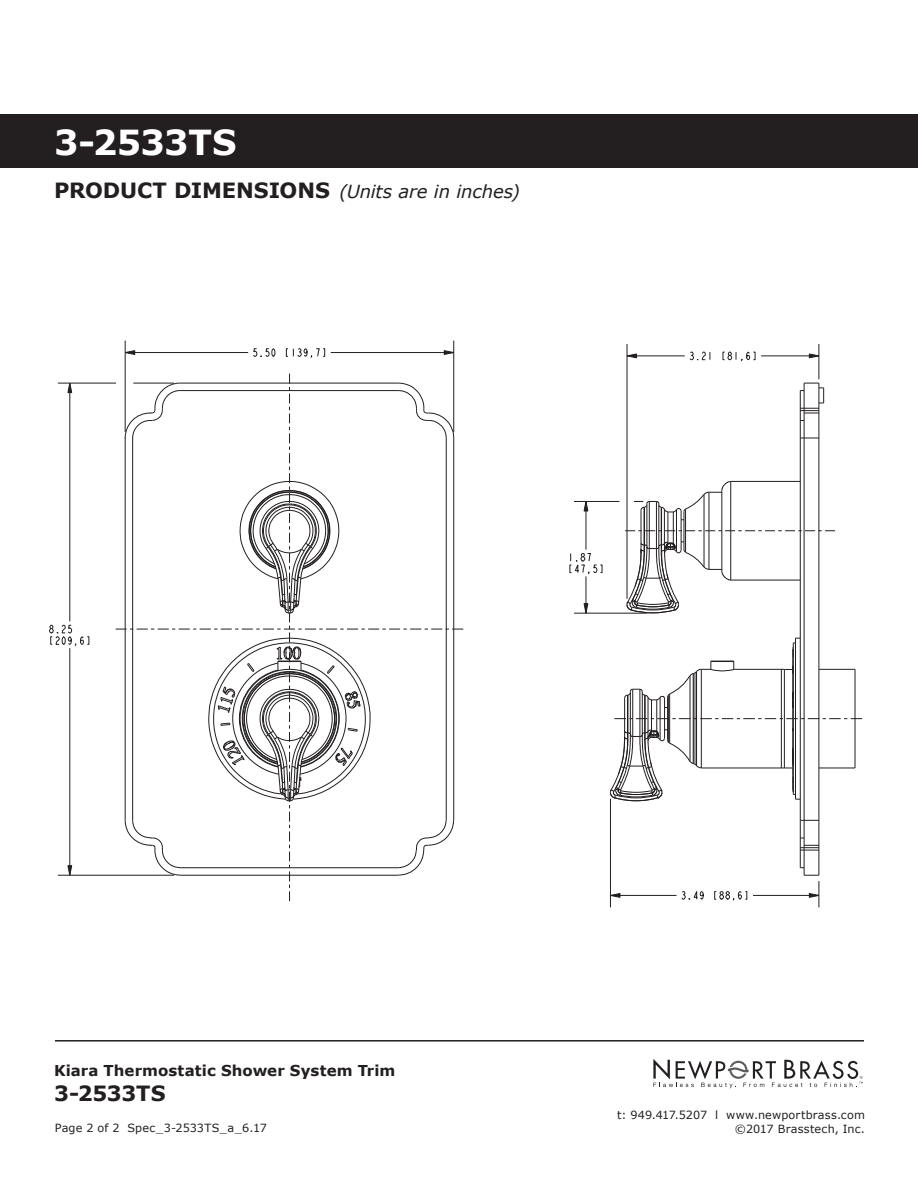
<style>
.page{position:relative;width:918px;height:1188px;background:#fff}
.page>*{position:absolute;margin:0;border:0;box-sizing:border-box;transform-origin:0 0}
.t1{font:700 34.5px "Verdana";letter-spacing:-.015em;color:#fff}
.t2{font:700 21px "Verdana";letter-spacing:-.01em;color:#231f20}
.t3{font:italic 18px "Verdana";letter-spacing:-.01em;color:#231f20}
.t4{font:700 15px "Verdana";letter-spacing:.005em;color:#231f20}
.t5{font:11.25px/13.5px "Verdana";letter-spacing:.015em;color:#231f20;text-align:right}
.s1{font-weight:700;font-style:normal;font-size:21px}
</style>
<div class="page">
<svg style="left:653px;top:1059px;width:210px;height:29px"></svg>
<hr style="left:55px;top:1040px;width:809px;height:2px;background:#231f20">
<div style="left:0;top:114px;width:918px;height:54px;background:#231f20"></div>
<svg style="left:253px;top:348px;width:23px;height:9px"></svg>
<svg style="left:286px;top:348px;width:39px;height:10px"></svg>
<svg style="left:126px;top:350px;width:9px;height:5px"></svg>
<svg style="left:444px;top:350px;width:9px;height:5px"></svg>
<svg style="left:49px;top:624px;width:40px;height:22px"></svg>
<svg style="left:67px;top:384px;width:5px;height:9px"></svg>
<svg style="left:67px;top:865px;width:5px;height:10px"></svg>
<svg style="left:689px;top:351px;width:21px;height:10px"></svg>
<svg style="left:723px;top:351px;width:33px;height:11px"></svg>
<svg style="left:809px;top:353px;width:10px;height:5px"></svg>
<svg style="left:626px;top:353px;width:11px;height:5px"></svg>
<svg style="left:681px;top:891px;width:23px;height:9px"></svg>
<svg style="left:714px;top:891px;width:33px;height:10px"></svg>
<svg style="left:611px;top:893px;width:9px;height:5px"></svg>
<svg style="left:569px;top:553px;width:33px;height:21px"></svg>
<svg style="left:583px;top:502px;width:5px;height:9px"></svg>
<svg style="left:583px;top:603px;width:5px;height:10px"></svg>
<hr style="left:627px;top:695px;width:1px;height:38px;background:#231f20">
<hr style="left:632px;top:689px;width:1px;height:47px;background:#231f20">
<hr style="left:639px;top:689px;width:1px;height:47px;background:#231f20">
<hr style="left:644px;top:507px;width:1px;height:38px;background:#231f20">
<hr style="left:644px;top:695px;width:1px;height:38px;background:#231f20">
<hr style="left:645px;top:695px;width:1px;height:44px;background:#231f20">
<hr style="left:648px;top:697px;width:1px;height:35px;background:#231f20">
<hr style="left:649px;top:501px;width:1px;height:48px;background:#231f20">
<hr style="left:651px;top:700px;width:1px;height:30px;background:#231f20">
<hr style="left:656px;top:501px;width:1px;height:48px;background:#231f20">
<hr style="left:656px;top:700px;width:1px;height:31px;background:#231f20">
<hr style="left:660px;top:698px;width:1px;height:41px;background:#231f20">
<hr style="left:661px;top:507px;width:1px;height:44px;background:#231f20">
<hr style="left:664px;top:509px;width:1px;height:35px;background:#231f20">
<hr style="left:667px;top:512px;width:1px;height:30px;background:#231f20">
<hr style="left:668px;top:695px;width:1px;height:47px;background:#231f20">
<hr style="left:669px;top:694px;width:1px;height:49px;background:#231f20">
<hr style="left:673px;top:512px;width:1px;height:31px;background:#231f20">
<hr style="left:676px;top:510px;width:1px;height:42px;background:#231f20">
<hr style="left:685px;top:509px;width:1px;height:43px;background:#231f20">
<hr style="left:690px;top:676px;width:1px;height:85px;background:#231f20">
<hr style="left:693px;top:674px;width:1px;height:90px;background:#231f20">
<hr style="left:694px;top:673px;width:1px;height:91px;background:#231f20">
<hr style="left:696px;top:672px;width:1px;height:94px;background:#231f20">
<hr style="left:701px;top:669px;width:1px;height:99px;background:#231f20">
<hr style="left:704px;top:495px;width:1px;height:72px;background:#231f20">
<hr style="left:708px;top:492px;width:1px;height:77px;background:#231f20">
<hr style="left:730px;top:481px;width:1px;height:99px;background:#231f20">
<hr style="left:781px;top:669px;width:1px;height:99px;background:#231f20">
<svg style="left:801px;top:820px;width:17px;height:1px"></svg>
<svg style="left:801px;top:438px;width:17px;height:1px"></svg>
<hr style="left:70px;top:383px;width:1px;height:238px;background:#231f20">
<hr style="left:70px;top:648px;width:1px;height:227px;background:#231f20">
<hr style="left:125px;top:341px;width:1px;height:91px;background:#231f20">
<hr style="left:58px;top:875px;width:116px;height:1px;background:#231f20">
<hr style="left:453px;top:341px;width:1px;height:91px;background:#231f20">
<hr style="left:58px;top:383px;width:58px;height:1px;background:#231f20">
<hr style="left:331px;top:352px;width:123px;height:1px;background:#231f20">
<hr style="left:125px;top:352px;width:123px;height:1px;background:#231f20">
<hr style="left:586px;top:501px;width:1px;height:49px;background:#231f20">
<hr style="left:586px;top:576px;width:1px;height:37px;background:#231f20">
<hr style="left:610px;top:799px;width:1px;height:108px;background:#231f20">
<hr style="left:627px;top:344px;width:1px;height:255px;background:#231f20">
<hr style="left:753px;top:895px;width:66px;height:1px;background:#231f20">
<hr style="left:610px;top:895px;width:66px;height:1px;background:#231f20">
<hr style="left:819px;top:344px;width:1px;height:35px;background:#231f20">
<svg style="left:614px;top:718px;width:248px;height:1px"></svg>
<hr style="left:574px;top:613px;width:73px;height:1px;background:#231f20">
<svg style="left:625px;top:530px;width:210px;height:1px"></svg>
<hr style="left:574px;top:501px;width:45px;height:1px;background:#231f20">
<hr style="left:761px;top:356px;width:58px;height:1px;background:#231f20">
<hr style="left:627px;top:356px;width:58px;height:1px;background:#231f20">
<hr style="left:624px;top:698px;width:1px;height:43px;background:#231f20">
<hr style="left:630px;top:692px;width:1px;height:43px;background:#231f20">
<hr style="left:641px;top:510px;width:1px;height:43px;background:#231f20">
<hr style="left:642px;top:692px;width:1px;height:43px;background:#231f20">
<hr style="left:646px;top:504px;width:1px;height:43px;background:#231f20">
<hr style="left:658px;top:504px;width:1px;height:43px;background:#231f20">
<hr style="left:664px;top:699px;width:1px;height:40px;background:#231f20">
<hr style="left:667px;top:698px;width:1px;height:41px;background:#231f20">
<hr style="left:681px;top:511px;width:1px;height:40px;background:#231f20">
<hr style="left:683px;top:511px;width:1px;height:39px;background:#231f20">
<hr style="left:721px;top:490px;width:1px;height:81px;background:#231f20">
<hr style="left:784px;top:669px;width:1px;height:99px;background:#231f20">
<hr style="left:792px;top:662px;width:1px;height:41px;background:#231f20">
<hr style="left:792px;top:705px;width:1px;height:49px;background:#231f20">
<hr style="left:793px;top:643px;width:1px;height:151px;background:#231f20">
<hr style="left:795px;top:638px;width:1px;height:161px;background:#231f20">
<hr style="left:800px;top:391px;width:1px;height:477px;background:#231f20">
<hr style="left:804px;top:383px;width:1px;height:492px;background:#231f20">
<svg style="left:804px;top:875px;width:16px;height:32px"></svg>
<hr style="left:818px;top:383px;width:1px;height:492px;background:#231f20">
<svg style="left:800px;top:845px;width:19px;height:6px"></svg>
<hr style="left:855px;top:669px;width:1px;height:99px;background:#231f20">
<hr style="left:701px;top:768px;width:83px;height:1px;background:#231f20">
<hr style="left:819px;top:768px;width:36px;height:1px;background:#231f20">
<hr style="left:819px;top:669px;width:36px;height:1px;background:#231f20">
<hr style="left:734px;top:669px;width:50px;height:1px;background:#231f20">
<hr style="left:731px;top:580px;width:69px;height:1px;background:#231f20">
<hr style="left:731px;top:481px;width:69px;height:1px;background:#231f20">
<svg style="left:800px;top:383px;width:24px;height:31px"></svg>
<svg style="left:116px;top:374px;width:347px;height:527px"></svg>
<svg style="left:610px;top:729px;width:92px;height:73px"></svg>
<svg style="left:634px;top:480px;width:98px;height:33px"></svg>
<svg style="left:626px;top:541px;width:106px;height:73px"></svg>
<svg style="left:624px;top:660px;width:112px;height:41px"></svg>
<svg style="left:784px;top:747px;width:16px;height:53px"></svg>
<svg style="left:784px;top:638px;width:16px;height:36px"></svg>
<h1 class="t1" style="left:54px;top:118px;width:184px">3-2533TS</h1>
<h3 class="t3" style="left:54px;top:179px;width:467px"><span class="s1">PRODUCT DIMENSIONS</span> (Units are in inches)</h3>
<h3 class="t4" style="left:54px;top:1060px;width:343px">Kiara Thermostatic Shower System Trim</h3>
<h2 class="t2" style="left:54px;top:1078px;width:113px">3-2533TS</h2>
<p class="t5" style="left:55px;top:1121px;width:214px">Page 2 of 2 Spec_3-2533TS_a_6.17</p>
<p class="t5" style="left:617px;top:1108px;width:249px">t: 949.417.5207 l www.newportbrass.com ©2017 Brasstech, Inc.</p>
</div>
